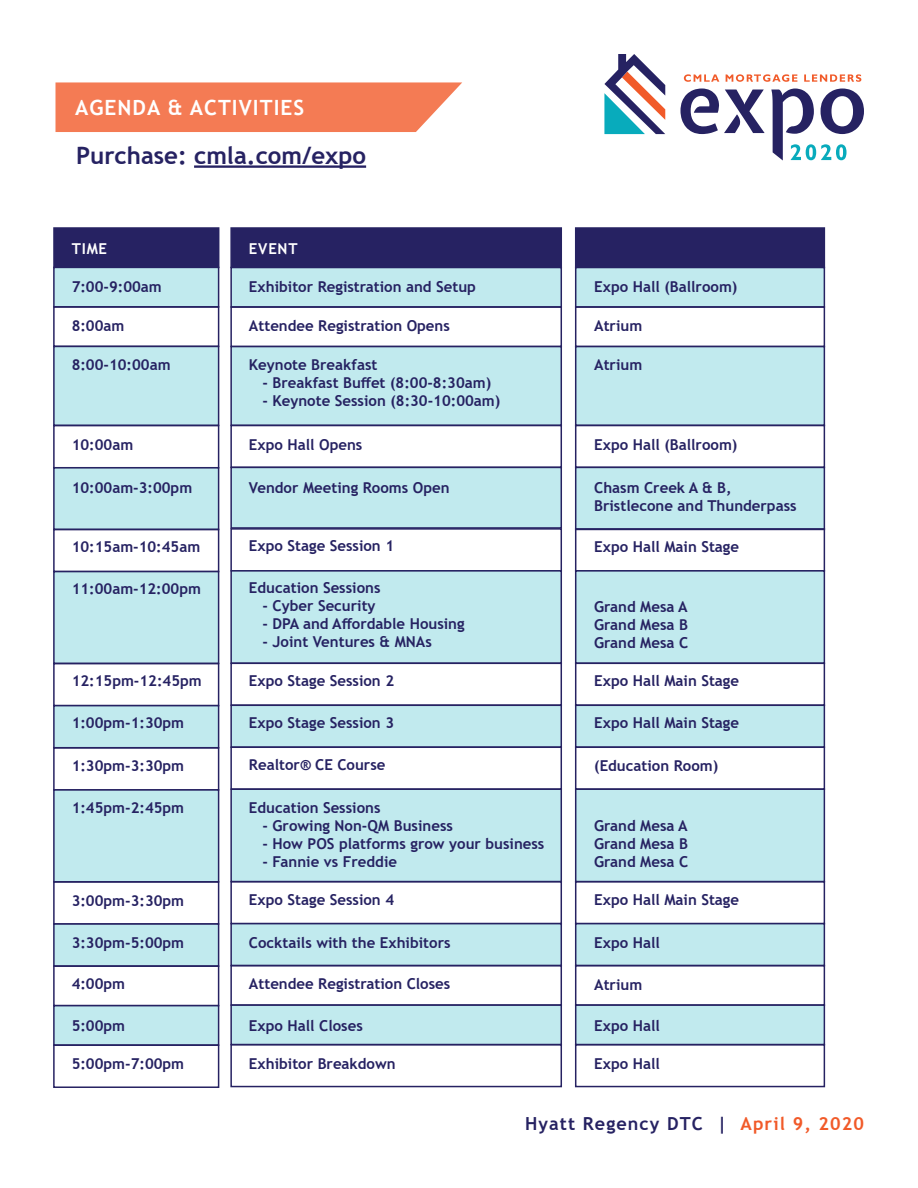
<style>
.page{position:relative;width:918px;height:1188px;background:#fff}
.page>*{position:absolute;margin:0;border:0;box-sizing:border-box;transform-origin:0 0}
.t1{font:700 24px "Trebuchet MS";color:#262262}
.t2{font:700 21px "Trebuchet MS";letter-spacing:.05em;color:#fff}
.t3{font:700 18px "Trebuchet MS";letter-spacing:.06em;color:#262262}
.t4{font:700 15px/18px "Trebuchet MS";color:#262262;text-align:justify}
.t5{font:700 15px "Trebuchet MS";letter-spacing:.05em;color:#fff}
.s1{color:#f15a29}
</style>
<div class="page">
<svg style="left:56px;top:82px;width:406px;height:50px;background:#f4835f"></svg>
<svg style="left:684px;top:74px;width:35px;height:8px"></svg>
<svg style="left:726px;top:74px;width:71px;height:8px"></svg>
<svg style="left:804px;top:74px;width:57px;height:8px"></svg>
<svg style="left:680px;top:89px;width:85px;height:45px"></svg>
<svg style="left:771px;top:89px;width:93px;height:72px"></svg>
<svg style="left:604px;top:54px;width:61px;height:80px"></svg>
<hr style="left:194px;top:165px;width:172px;height:3px;background:#262262">
<div style="left:53px;top:227px;width:166px;height:41px;background:#262262;border:2px solid #262262"></div>
<div style="left:53px;top:267px;width:166px;height:41px;background:#c1eaee;border:2px solid #262262"></div>
<div style="left:53px;top:306px;width:166px;height:41px;border:2px solid #262262"></div>
<div style="left:53px;top:346px;width:166px;height:80px;background:#c1eaee;border:2px solid #262262"></div>
<div style="left:53px;top:425px;width:166px;height:43px;border:2px solid #262262"></div>
<div style="left:53px;top:467px;width:166px;height:63px;background:#c1eaee;border:2px solid #262262"></div>
<div style="left:53px;top:529px;width:166px;height:43px;border:2px solid #262262"></div>
<div style="left:53px;top:571px;width:166px;height:93px;background:#c1eaee;border:2px solid #262262"></div>
<div style="left:53px;top:663px;width:166px;height:43px;border:2px solid #262262"></div>
<div style="left:53px;top:705px;width:166px;height:43px;background:#c1eaee;border:2px solid #262262"></div>
<div style="left:53px;top:747px;width:166px;height:44px;border:2px solid #262262"></div>
<div style="left:53px;top:789px;width:166px;height:94px;background:#c1eaee;border:2px solid #262262"></div>
<div style="left:53px;top:881px;width:166px;height:44px;border:2px solid #262262"></div>
<div style="left:53px;top:923px;width:166px;height:44px;background:#c1eaee;border:2px solid #262262"></div>
<div style="left:53px;top:965px;width:166px;height:41px;border:2px solid #262262"></div>
<div style="left:53px;top:1005px;width:166px;height:41px;background:#c1eaee;border:2px solid #262262"></div>
<div style="left:53px;top:1044px;width:166px;height:44px;border:2px solid #262262"></div>
<div style="left:230px;top:227px;width:332px;height:41px;background:#262262;border:2px solid #262262"></div>
<div style="left:230px;top:267px;width:332px;height:41px;background:#c1eaee;border:2px solid #262262"></div>
<div style="left:230px;top:306px;width:332px;height:41px;border:2px solid #262262"></div>
<div style="left:230px;top:346px;width:332px;height:80px;background:#c1eaee;border:2px solid #262262"></div>
<div style="left:230px;top:425px;width:332px;height:43px;border:2px solid #262262"></div>
<div style="left:230px;top:467px;width:332px;height:62px;background:#c1eaee;border:2px solid #262262"></div>
<div style="left:230px;top:528px;width:332px;height:44px;border:2px solid #262262"></div>
<div style="left:230px;top:570px;width:332px;height:94px;background:#c1eaee;border:2px solid #262262"></div>
<div style="left:230px;top:663px;width:332px;height:43px;border:2px solid #262262"></div>
<div style="left:230px;top:705px;width:332px;height:43px;background:#c1eaee;border:2px solid #262262"></div>
<div style="left:230px;top:747px;width:332px;height:43px;border:2px solid #262262"></div>
<div style="left:230px;top:788px;width:332px;height:94px;background:#c1eaee;border:2px solid #262262"></div>
<div style="left:230px;top:881px;width:332px;height:43px;border:2px solid #262262"></div>
<div style="left:230px;top:923px;width:332px;height:43px;background:#c1eaee;border:2px solid #262262"></div>
<div style="left:230px;top:965px;width:332px;height:41px;border:2px solid #262262"></div>
<div style="left:230px;top:1004px;width:332px;height:41px;background:#c1eaee;border:2px solid #262262"></div>
<div style="left:230px;top:1044px;width:332px;height:43px;border:2px solid #262262"></div>
<div style="left:575px;top:227px;width:250px;height:41px;background:#262262;border:2px solid #262262"></div>
<div style="left:575px;top:267px;width:250px;height:41px;background:#c1eaee;border:2px solid #262262"></div>
<div style="left:575px;top:306px;width:250px;height:41px;border:2px solid #262262"></div>
<div style="left:575px;top:346px;width:250px;height:80px;background:#c1eaee;border:2px solid #262262"></div>
<div style="left:575px;top:425px;width:250px;height:43px;border:2px solid #262262"></div>
<div style="left:575px;top:467px;width:250px;height:63px;background:#c1eaee;border:2px solid #262262"></div>
<div style="left:575px;top:528px;width:250px;height:44px;border:2px solid #262262"></div>
<div style="left:575px;top:570px;width:250px;height:94px;background:#c1eaee;border:2px solid #262262"></div>
<div style="left:575px;top:663px;width:250px;height:43px;border:2px solid #262262"></div>
<div style="left:575px;top:705px;width:250px;height:43px;background:#c1eaee;border:2px solid #262262"></div>
<div style="left:575px;top:747px;width:250px;height:43px;border:2px solid #262262"></div>
<div style="left:575px;top:788px;width:250px;height:94px;background:#c1eaee;border:2px solid #262262"></div>
<div style="left:575px;top:881px;width:250px;height:43px;border:2px solid #262262"></div>
<div style="left:575px;top:923px;width:250px;height:43px;background:#c1eaee;border:2px solid #262262"></div>
<div style="left:575px;top:965px;width:250px;height:41px;border:2px solid #262262"></div>
<div style="left:575px;top:1004px;width:250px;height:41px;background:#c1eaee;border:2px solid #262262"></div>
<div style="left:575px;top:1044px;width:250px;height:43px;border:2px solid #262262"></div>
<h2 class="t2" style="left:75px;top:95px;width:231px">AGENDA &amp; ACTIVITIES</h2>
<h1 class="t1" style="left:76px;top:140px;width:292px">Purchase: cmla.com/expo</h1>
<p class="t5" style="left:72px;top:239px;width:37px">TIME</p>
<p class="t4" style="left:72px;top:278px;width:92px">7:00-9:00am</p>
<p class="t4" style="left:72px;top:316px;width:54px">8:00am</p>
<p class="t4" style="left:72px;top:355px;width:100px">8:00-10:00am</p>
<p class="t4" style="left:72px;top:435px;width:63px">10:00am</p>
<p class="t4" style="left:72px;top:479px;width:122px">10:00am-3:00pm</p>
<p class="t4" style="left:72px;top:538px;width:130px">10:15am-10:45am</p>
<p class="t4" style="left:72px;top:580px;width:131px">11:00am-12:00pm</p>
<p class="t4" style="left:72px;top:672px;width:132px">12:15pm-12:45pm</p>
<p class="t4" style="left:72px;top:714px;width:114px">1:00pm-1:30pm</p>
<p class="t4" style="left:72px;top:757px;width:114px">1:30pm-3:30pm</p>
<p class="t4" style="left:72px;top:799px;width:114px">1:45pm-2:45pm</p>
<p class="t4" style="left:72px;top:891px;width:114px">3:00pm-3:30pm</p>
<p class="t4" style="left:72px;top:934px;width:114px">3:30pm-5:00pm</p>
<p class="t4" style="left:72px;top:975px;width:55px">4:00pm</p>
<p class="t4" style="left:72px;top:1016px;width:55px">5:00pm</p>
<p class="t4" style="left:72px;top:1055px;width:114px">5:00pm-7:00pm</p>
<p class="t5" style="left:249px;top:239px;width:50px">EVENT</p>
<p class="t4" style="left:249px;top:278px;width:229px">Exhibitor Registration and Setup</p>
<p class="t4" style="left:249px;top:316px;width:202px">Attendee Registration Opens</p>
<p class="t4" style="left:249px;top:355px;width:130px">Keynote Breakfast</p>
<p class="t4" style="left:263px;top:373px;width:230px">- Breakfast Buffet (8:00-8:30am)</p>
<p class="t4" style="left:263px;top:391px;width:239px">- Keynote Session (8:30-10:00am)</p>
<p class="t4" style="left:249px;top:435px;width:115px">Expo Hall Opens</p>
<p class="t4" style="left:249px;top:479px;width:202px">Vendor Meeting Rooms Open</p>
<p class="t4" style="left:249px;top:537px;width:147px">Expo Stage Session 1</p>
<p class="t4" style="left:249px;top:579px;width:133px">Education Sessions</p>
<p class="t4" style="left:263px;top:597px;width:115px">- Cyber Security</p>
<p class="t4" style="left:263px;top:615px;width:204px">- DPA and Affordable Housing</p>
<p class="t4" style="left:263px;top:633px;width:171px">- Joint Ventures &amp; MNAs</p>
<p class="t4" style="left:249px;top:671px;width:147px">Expo Stage Session 2</p>
<p class="t4" style="left:249px;top:714px;width:147px">Expo Stage Session 3</p>
<p class="t4" style="left:249px;top:756px;width:138px">Realtor® CE Course</p>
<p class="t4" style="left:249px;top:799px;width:133px">Education Sessions</p>
<p class="t4" style="left:263px;top:817px;width:192px">- Growing Non-QM Business</p>
<p class="t4" style="left:263px;top:835px;width:283px">- How POS platforms grow your business</p>
<p class="t4" style="left:263px;top:853px;width:136px">- Fannie vs Freddie</p>
<p class="t4" style="left:249px;top:891px;width:147px">Expo Stage Session 4</p>
<p class="t4" style="left:249px;top:933px;width:203px">Cocktails with the Exhibitors</p>
<p class="t4" style="left:249px;top:975px;width:203px">Attendee Registration Closes</p>
<p class="t4" style="left:249px;top:1016px;width:115px">Expo Hall Closes</p>
<p class="t4" style="left:249px;top:1055px;width:148px">Exhibitor Breakdown</p>
<p class="t4" style="left:594px;top:278px;width:145px">Expo Hall (Ballroom)</p>
<p class="t4" style="left:594px;top:316px;width:50px">Atrium</p>
<p class="t4" style="left:594px;top:355px;width:50px">Atrium</p>
<p class="t4" style="left:594px;top:435px;width:145px">Expo Hall (Ballroom)</p>
<p class="t4" style="left:594px;top:479px;width:204px">Chasm Creek A &amp; B,<br>Bristlecone and Thunderpass</p>
<p class="t4" style="left:594px;top:537px;width:146px">Expo Hall Main Stage</p>
<p class="t4" style="left:594px;top:597px;width:96px">Grand Mesa A Grand Mesa B Grand Mesa C</p>
<p class="t4" style="left:594px;top:672px;width:146px">Expo Hall Main Stage</p>
<p class="t4" style="left:594px;top:714px;width:146px">Expo Hall Main Stage</p>
<p class="t4" style="left:594px;top:756px;width:126px">(Education Room)</p>
<p class="t4" style="left:594px;top:817px;width:96px">Grand Mesa A Grand Mesa B Grand Mesa C</p>
<p class="t4" style="left:594px;top:891px;width:146px">Expo Hall Main Stage</p>
<p class="t4" style="left:594px;top:933px;width:67px">Expo Hall</p>
<p class="t4" style="left:594px;top:975px;width:50px">Atrium</p>
<p class="t4" style="left:594px;top:1016px;width:67px">Expo Hall</p>
<p class="t4" style="left:594px;top:1055px;width:67px">Expo Hall</p>
<p class="t3" style="left:525px;top:1112px;width:340px">Hyatt Regency DTC | <span class="s1">April 9, 2020</span></p>
</div>
